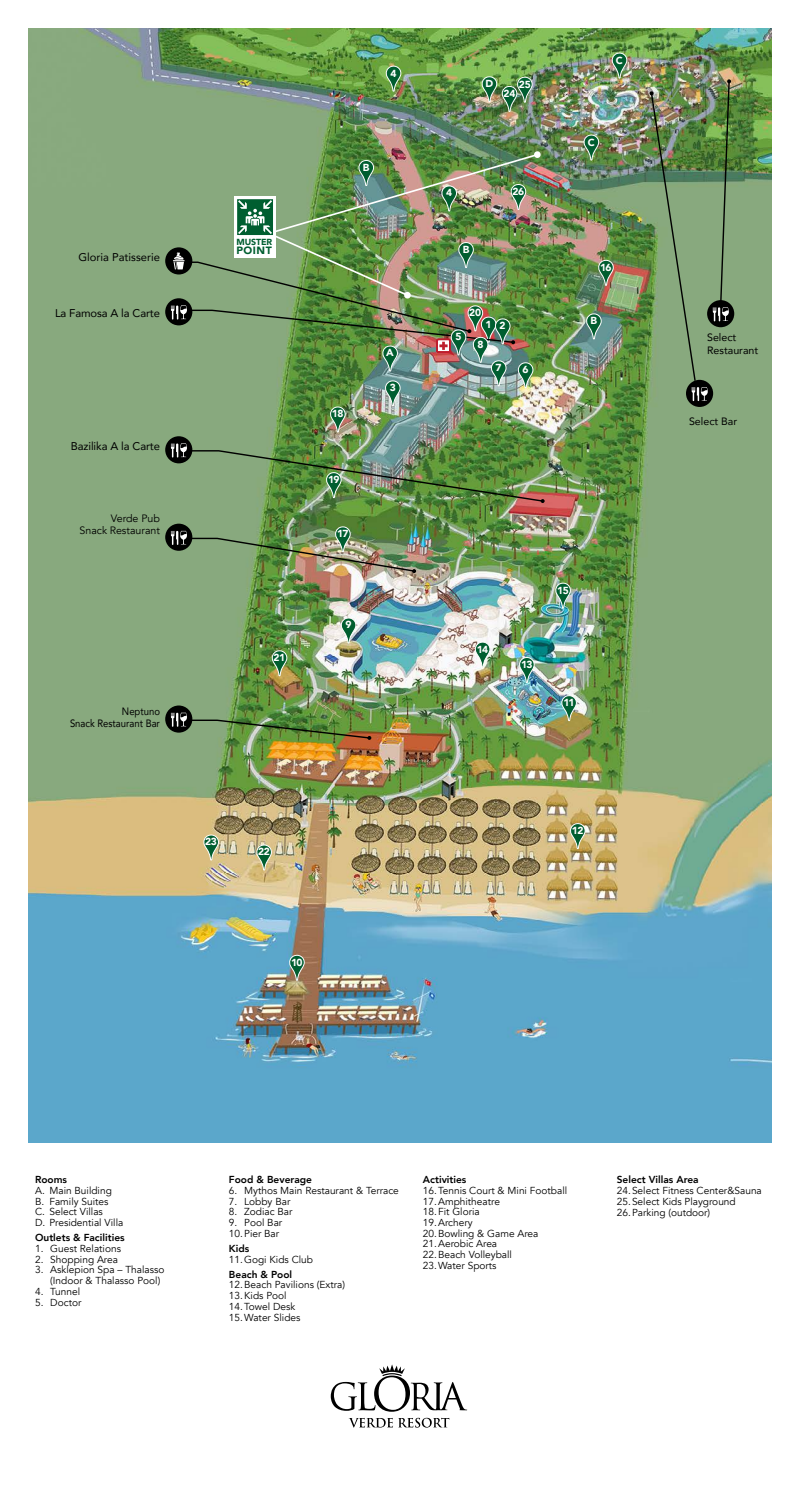
<style>
.page{position:relative;width:798px;height:1492px;background:#fff}
.page>*{position:absolute;margin:0;border:0;box-sizing:border-box;transform-origin:0 0}
.t1{font:11.25px "Avenir";letter-spacing:-.01em;color:#000}
.t2{font:10.62px/12.1px "Avenir";color:#000;text-align:right;scale:.89 1}
.t3{font:10.62px/12.1px "Avenir";color:#000}
.t4{font:10.62px/12.1px "Avenir";color:#000;text-align:right}
.t5{font:900 10.62px "Avenir";letter-spacing:.05em;color:#005e30}
.t6{font:900 10.25px "Avenir";letter-spacing:-.05em;color:#fff}
.t7{font:10.12px/10.8px "Avenir";color:#000}
.t8{font:800 10.12px "Avenir";color:#000}
.t9{font:900 8.88px "Avenir";letter-spacing:-.01em;color:#005e30}
</style>
<div class="page">
<img style="left:28px;top:28px;width:742px;height:1115px">
<svg style="left:339px;top:616px;width:17px;height:27px"></svg>
<svg style="left:288px;top:953px;width:16px;height:28px"></svg>
<svg style="left:560px;top:694px;width:16px;height:27px"></svg>
<svg style="left:568px;top:822px;width:17px;height:27px"></svg>
<svg style="left:596px;top:258px;width:17px;height:28px"></svg>
<svg style="left:517px;top:656px;width:17px;height:27px"></svg>
<svg style="left:554px;top:581px;width:16px;height:27px"></svg>
<svg style="left:473px;top:640px;width:17px;height:27px"></svg>
<svg style="left:270px;top:649px;width:17px;height:27px"></svg>
<svg style="left:255px;top:843px;width:17px;height:27px"></svg>
<svg style="left:202px;top:833px;width:17px;height:27px"></svg>
<svg style="left:384px;top:64px;width:17px;height:28px"></svg>
<svg style="left:584px;top:312px;width:17px;height:27px"></svg>
<svg style="left:610px;top:51px;width:17px;height:27px"></svg>
<svg style="left:582px;top:133px;width:16px;height:27px"></svg>
<img style="left:480px;top:75px;width:52px;height:37px">
<svg style="left:165px;top:298px;width:27px;height:27px"></svg>
<div style="left:165px;top:436px;width:27px;height:27px;background:#000;border-radius:50%"></div>
<svg style="left:165px;top:524px;width:27px;height:27px"></svg>
<div style="left:165px;top:705px;width:27px;height:28px;background:#000;border-radius:50%"></div>
<img style="left:171px;top:443px;width:373px;height:60px">
<img style="left:171px;top:525px;width:245px;height:48px">
<img style="left:171px;top:712px;width:200px;height:28px">
<div style="left:165px;top:247px;width:27px;height:27px;background:#000;border-radius:50%"></div>
<div style="left:685px;top:380px;width:27px;height:27px;background:#000;border-radius:50%"></div>
<div style="left:706px;top:300px;width:28px;height:27px;background:#000;border-radius:50%"></div>
<img style="left:649px;top:79px;width:81px;height:322px">
<img style="left:171px;top:151px;width:370px;height:281px">
<svg style="left:348px;top:1418px;width:101px;height:9px"></svg>
<svg style="left:330px;top:1364px;width:137px;height:48px"></svg>
<p class="t1" style="left:78px;top:248px;width:83px">Gloria Patisserie</p>
<p class="t1" style="left:55px;top:304px;width:106px">La Famosa A la Carte</p>
<p class="t1" style="left:71px;top:437px;width:91px">Bazilika A la Carte</p>
<p class="t4" style="left:79px;top:513px;width:82px">Verde Pub<br>Snack Restaurant</p>
<p class="t2" style="left:70px;top:705px;width:102px">Neptuno<br>Snack Restaurant Bar</p>
<p class="t9" style="left:236px;top:234px;width:37px">MUSTER</p>
<p class="t5" style="left:236px;top:241px;width:37px">POINT</p>
<p class="t6" style="left:273px;top:649px;width:13px">21</p>
<p class="t6" style="left:390px;top:64px;width:8px">4</p>
<p class="t6" style="left:363px;top:159px;width:8px">B</p>
<p class="t6" style="left:332px;top:405px;width:13px">18</p>
<p class="t6" style="left:328px;top:471px;width:13px">19</p>
<p class="t6" style="left:337px;top:525px;width:13px">17</p>
<p class="t6" style="left:345px;top:616px;width:8px">9</p>
<p class="t6" style="left:386px;top:344px;width:9px">A</p>
<p class="t6" style="left:389px;top:379px;width:8px">3</p>
<p class="t6" style="left:205px;top:833px;width:13px">23</p>
<p class="t6" style="left:258px;top:843px;width:13px">22</p>
<p class="t6" style="left:291px;top:953px;width:13px">10</p>
<p class="t6" style="left:485px;top:75px;width:9px">D</p>
<p class="t6" style="left:518px;top:75px;width:13px">25</p>
<p class="t6" style="left:503px;top:85px;width:13px">24</p>
<p class="t6" style="left:446px;top:184px;width:8px">4</p>
<p class="t6" style="left:462px;top:241px;width:8px">B</p>
<p class="t6" style="left:512px;top:183px;width:13px">26</p>
<p class="t6" style="left:469px;top:304px;width:13px">20</p>
<p class="t6" style="left:485px;top:315px;width:8px">1</p>
<p class="t6" style="left:499px;top:317px;width:8px">2</p>
<p class="t6" style="left:455px;top:328px;width:8px">5</p>
<p class="t6" style="left:477px;top:335px;width:8px">8</p>
<p class="t6" style="left:495px;top:359px;width:8px">7</p>
<p class="t6" style="left:522px;top:361px;width:8px">6</p>
<p class="t6" style="left:615px;top:51px;width:8px">C</p>
<p class="t6" style="left:587px;top:133px;width:8px">C</p>
<p class="t6" style="left:600px;top:258px;width:13px">16</p>
<p class="t6" style="left:590px;top:312px;width:8px">B</p>
<p class="t6" style="left:476px;top:640px;width:13px">14</p>
<p class="t6" style="left:557px;top:581px;width:13px">15</p>
<p class="t6" style="left:521px;top:655px;width:13px">13</p>
<p class="t6" style="left:563px;top:694px;width:13px">11</p>
<p class="t6" style="left:571px;top:822px;width:13px">12</p>
<p class="t3" style="left:706px;top:331px;width:53px">Select<br>Restaurant</p>
<p class="t3" style="left:688px;top:415px;width:50px">Select Bar</p>
<p class="t8" style="left:35px;top:1172px;width:34px">Rooms</p>
<p class="t7" style="left:35px;top:1185px;width:90px">A. Main Building<br>B. Family Suites<br>C. Select Villas<br>D. Presidential Villa</p>
<p class="t8" style="left:35px;top:1230px;width:91px">Outlets &amp; Facilities</p>
<p class="t7" style="left:35px;top:1243px;width:87px">1. Guest Relations</p>
<p class="t7" style="left:35px;top:1254px;width:84px">2. Shopping Area</p>
<p class="t7" style="left:50px;top:1264px;width:116px;text-indent:-15px">3. Asklepion Spa – Thalasso (Indoor &amp; Thalasso Pool)</p>
<p class="t7" style="left:35px;top:1286px;width:47px">4. Tunnel</p>
<p class="t7" style="left:35px;top:1297px;width:48px">5. Doctor</p>
<p class="t8" style="left:229px;top:1172px;width:85px">Food &amp; Beverage</p>
<p class="t7" style="left:229px;top:1185px;width:171px">6. Mythos Main Restaurant &amp; Terrace</p>
<p class="t7" style="left:229px;top:1196px;width:63px">7. Lobby Bar</p>
<p class="t7" style="left:229px;top:1206px;width:65px">8. Zodiac Bar</p>
<p class="t7" style="left:229px;top:1217px;width:55px">9. Pool Bar<br>10.Pier Bar</p>
<p class="t8" style="left:229px;top:1240px;width:22px">Kids</p>
<p class="t7" style="left:229px;top:1254px;width:86px">11.Gogi Kids Club</p>
<p class="t8" style="left:229px;top:1266px;width:65px">Beach &amp; Pool</p>
<p class="t7" style="left:229px;top:1280px;width:117px">12.Beach Pavilions (Extra)<br>13.Kids Pool<br>14.Towel Desk<br>15.Water Slides</p>
<p class="t8" style="left:422px;top:1171px;width:45px">Activities</p>
<p class="t7" style="left:422px;top:1185px;width:146px">16.Tennis Court &amp; Mini Football<br>17.Amphitheatre<br>18.Fit Gloria<br>19.Archery<br>20.Bowling &amp; Game Area<br>21.Aerobic Area<br>22.Beach Volleyball<br>23.Water Sports</p>
<p class="t8" style="left:616px;top:1171px;width:83px">Select Villas Area</p>
<p class="t7" style="left:616px;top:1185px;width:146px">24.Select Fitness Center&amp;Sauna<br>25.Select Kids Playground</p>
<p class="t7" style="left:616px;top:1207px;width:95px">26.Parking (outdoor)</p>
</div>
